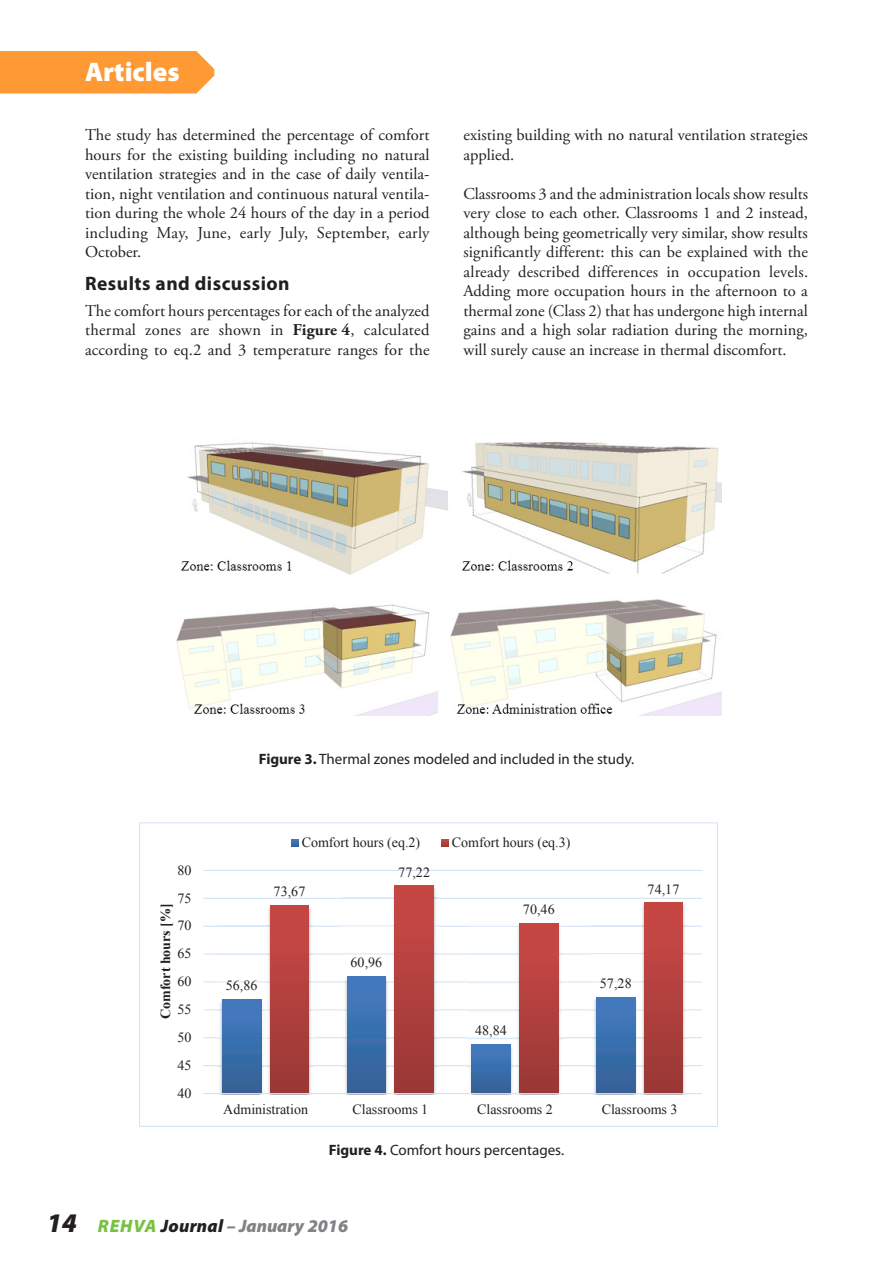
<style>
.page{position:relative;width:893px;height:1263px;background:#fff}
.page>*{position:absolute;margin:0;border:0;box-sizing:border-box;transform-origin:0 0}
.t1{font:900 27px "Myriad Pro";color:#fff}
.Heading_2{font:700 19.5px "Myriad Pro";letter-spacing:.025em;color:#231f20}
.t2{font:italic 900 18px "Myriad Pro";letter-spacing:.015em;color:#808285}
.t3{font:16.5px/19.5px "Adobe Garamond Pro";color:#231f20;text-align:justify}
.Caption_0{font:15px "Myriad Pro";color:#231f20}
.t4{font:14.1px "Times New Roman";color:#231f20}
.t5{font:700 14.1px "Times New Roman";color:#231f20}
.s1{font-weight:700}
.s2{font-size:27px;color:#231f20}
.s3{color:#79c142}
.s4{color:#231f20}
</style>
<div class="page">
<img style="left:176px;top:441px;width:545px;height:274px">
<svg style="left:139px;top:823px;width:579px;height:303px"></svg>
<div style="left:0;top:51px;width:214px;height:43px;background:#f93"></div>
<h1 class="t1" style="left:85px;top:54px;width:96px">Articles</h1>
<p class="t3" style="left:85px;top:126px;width:346px">The study has determined the percentage of comfort hours for the existing building including no natural ventilation strategies and in the case of daily ventila&shy;tion, night ventilation and continuous natural ventila&shy;tion during the whole 24 hours of the day in a period including May, June, early July, September, early October.</p>
<p class="Heading_2" style="left:85px;top:271px;width:206px">Results and discussion</p>
<p class="t3" style="left:85px;top:301px;width:346px">The comfort hours percentages for each of the analyzed thermal zones are shown in <span class="s1">Figure 4</span>, calculated according to eq.2 and 3 temperature ranges for the</p>
<p class="t3" style="left:463px;top:126px;width:346px">existing building with no natural ventilation strategies applied.</p>
<p class="t3" style="left:463px;top:184px;width:346px">Classrooms 3 and the administration locals show results very close to each other. Classrooms 1 and 2 instead, although being geometrically very similar, show results significantly different: this can be explained with the already described differences in occupation levels.<br>Adding more occupation hours in the afternoon to a thermal zone (Class 2) that has undergone high internal gains and a high solar radiation during the morning, will surely cause an increase in thermal discomfort.</p>
<p class="Caption_0" style="left:259px;top:750px;width:377px"><span class="s1">Figure 3.</span> Thermal zones modeled and included in the study.</p>
<p class="t4" style="left:177px;top:860px;width:16px">80</p>
<p class="t4" style="left:177px;top:888px;width:16px">75</p>
<p class="t5" style="left:155px;top:1019px;width:117px;rotate:-90deg">Comfort hours [%]</p>
<p class="t4" style="left:177px;top:916px;width:16px">70</p>
<p class="t4" style="left:177px;top:944px;width:16px">65</p>
<p class="t4" style="left:177px;top:971px;width:16px">60</p>
<p class="t4" style="left:177px;top:999px;width:16px">55</p>
<p class="t4" style="left:177px;top:1027px;width:16px">50</p>
<p class="t4" style="left:177px;top:1055px;width:16px">45</p>
<p class="t4" style="left:177px;top:1083px;width:16px">40</p>
<p class="t4" style="left:302px;top:833px;width:120px">Comfort hours (eq.2)</p>
<p class="t4" style="left:452px;top:833px;width:120px">Comfort hours (eq.3)</p>
<p class="t4" style="left:274px;top:882px;width:33px">73,67</p>
<p class="t4" style="left:226px;top:975px;width:33px">56,86</p>
<p class="t4" style="left:398px;top:862px;width:33px">77,22</p>
<p class="t4" style="left:351px;top:952px;width:33px">60,96</p>
<p class="t4" style="left:523px;top:899px;width:33px">70,46</p>
<p class="t4" style="left:475px;top:1020px;width:33px">48,84</p>
<p class="t4" style="left:648px;top:879px;width:33px">74,17</p>
<p class="t4" style="left:600px;top:973px;width:33px">57,28</p>
<p class="t4" style="left:223px;top:1099px;width:86px">Administration</p>
<p class="t4" style="left:352px;top:1099px;width:77px">Classrooms 1</p>
<p class="t4" style="left:477px;top:1099px;width:77px">Classrooms 2</p>
<p class="t4" style="left:602px;top:1099px;width:77px">Classrooms 3</p>
<p class="Caption_0" style="left:329px;top:1140px;width:237px"><span class="s1">Figure 4.</span> Comfort hours percentages.</p>
<p class="t2" style="left:47px;top:1214px;width:303px"><span class="s2">14</span> <span class="s3">REHVA</span> <span class="s4">Journal</span> – January 2016</p>
</div>
